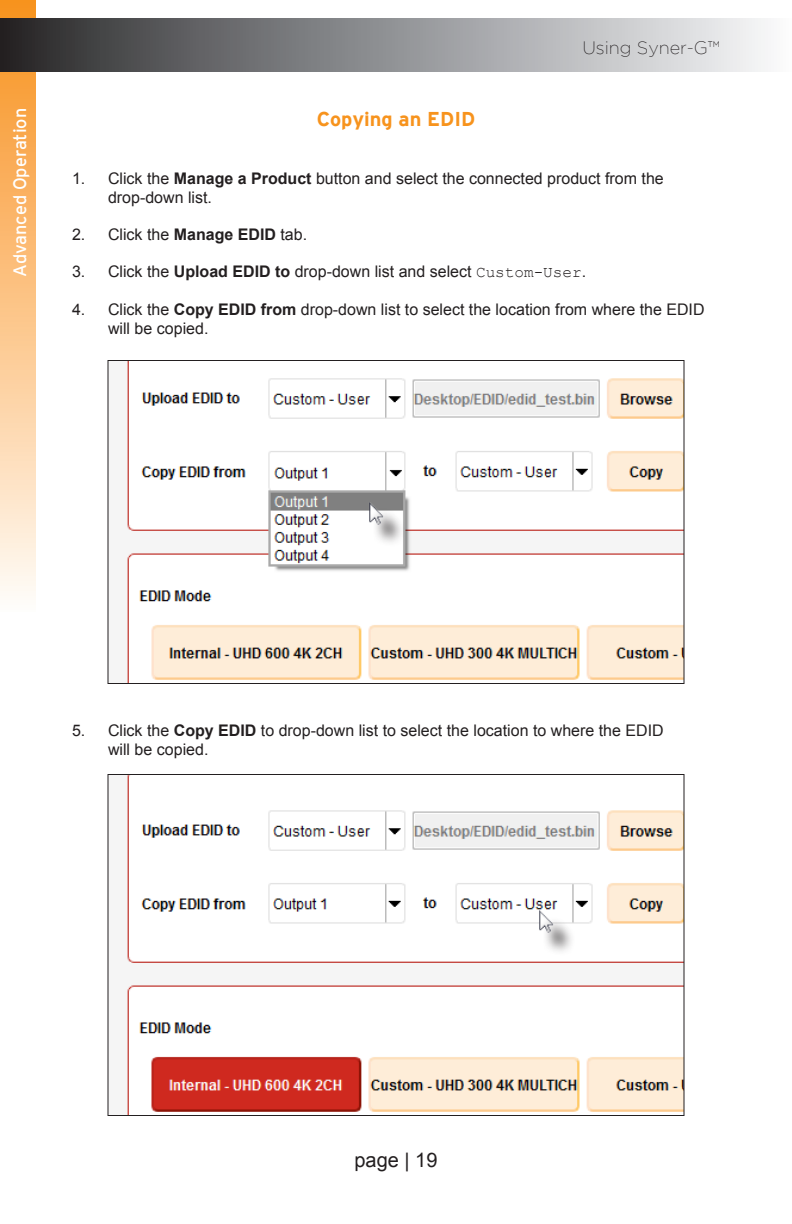
<style>
.page{position:relative;width:792px;height:1224px;background:#fff}
.page>*{position:absolute;margin:0;border:0;box-sizing:border-box;transform-origin:0 0}
.Section_Header{font:700 20px "Interstate";color:#f7931d}
.t1{font:20px "Arial";color:#231f20}
.Page_Chapter_Title{font:18px "Interstate";color:#fff}
.Page_Title_Continued{font:200 18px "Gotham";color:#231f20}
.t2{font:16px/19.2px "Arial";color:#231f20}
.s1{font-weight:700}
.s2{font-family:"Courier New"}
</style>
<div class="page">
<div style="left:1px;top:1px;width:34px;height:610px;background:linear-gradient(to bottom,#f8901c,#fffaf5)"></div>
<div style="left:0;top:0;width:36px;height:612px;border:2px solid #fff"></div>
<div style="left:1px;top:19px;width:790px;height:52px;background:linear-gradient(to right,#2a2a2c,#fafcfe)"></div>
<div style="left:0;top:18px;width:792px;height:54px;border:2px solid #fff"></div>
<img style="left:127px;top:362px;width:555px;height:320px">
<img style="left:127px;top:776px;width:555px;height:338px">
<div style="left:372px;top:507px;width:34px;height:41px;background:#231f20;opacity:.75"></div>
<img style="left:350px;top:495px;width:49px;height:43px">
<div style="left:542px;top:916px;width:34px;height:41px;background:#231f20;opacity:.75"></div>
<img style="left:520px;top:904px;width:49px;height:42px">
<p class="Page_Chapter_Title" style="left:10px;top:277px;width:170px;rotate:-90deg">Advanced Operation</p>
<p class="Section_Header" style="left:317px;top:108px;width:160px">Copying an EDID</p>
<p class="Page_Title_Continued" style="left:582px;top:38px;width:139px">Using Syner-G™</p>
<p class="t2" style="left:108px;top:169px;width:557px;text-indent:-36px">1. Click the <span class="s1">Manage a Product</span> button and select the connected product from the drop-down list.</p>
<p class="t2" style="left:72px;top:225px;width:237px">2. Click the <span class="s1">Manage EDID</span> tab.</p>
<p class="t2" style="left:72px;top:262px;width:516px">3. Click the <span class="s1">Upload EDID to</span> drop-down list and select <span class="s2">Custom-User</span>.</p>
<p class="t2" style="left:108px;top:300px;width:598px;text-indent:-36px">4. Click the <span class="s1">Copy EDID from</span> drop-down list to select the location from where the EDID will be copied.</p>
<p class="t2" style="left:108px;top:721px;width:557px;text-indent:-36px">5. Click the <span class="s1">Copy EDID</span> to drop-down list to select the location to where the EDID will be copied.</p>
<p class="t1" style="left:354px;top:1146px;width:85px">page | 19</p>
</div>
